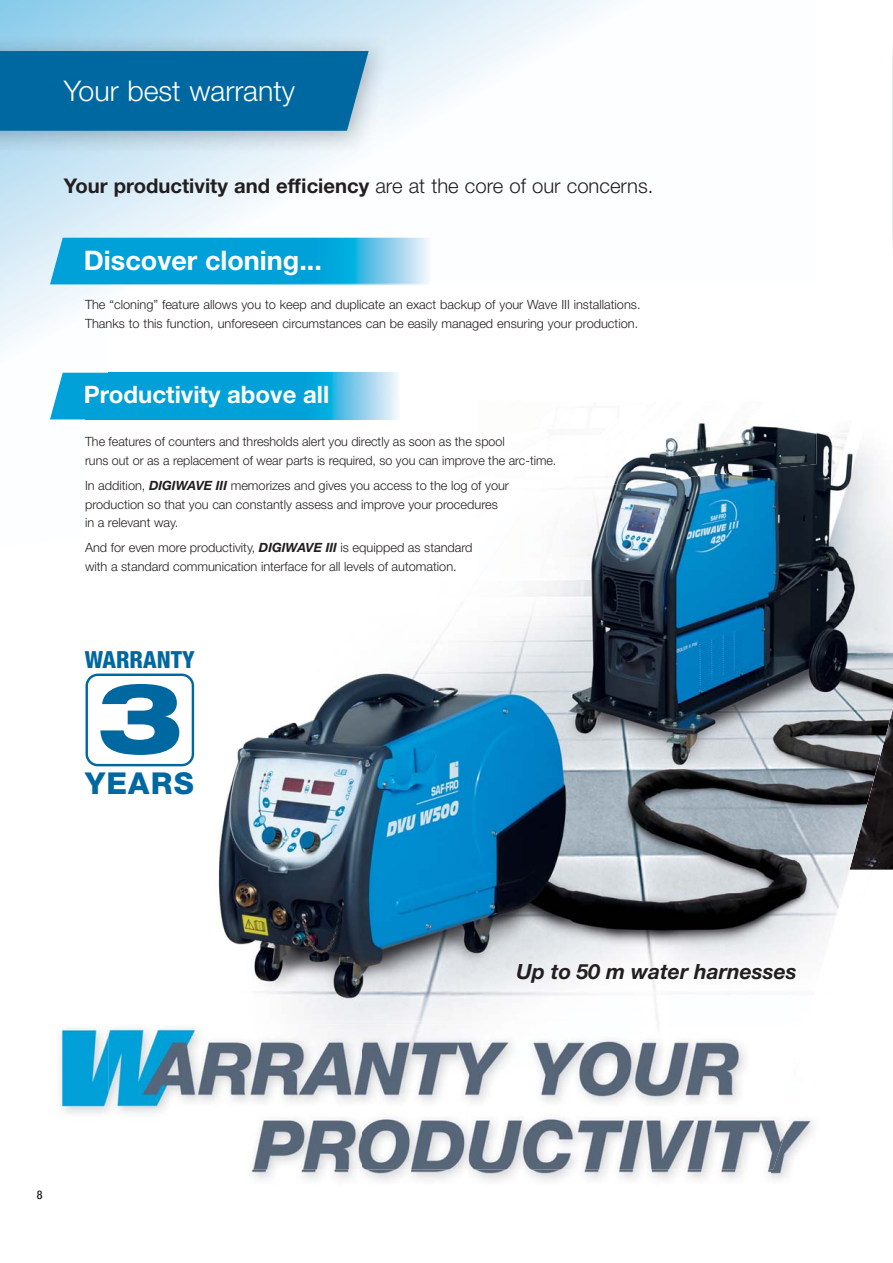
<style>
.page{position:relative;width:893px;height:1263px;background:#fff}
.page>*{position:absolute;margin:0;border:0;box-sizing:border-box;transform-origin:0 0}
.t1{font:800 expanded 97.95px "Helvetica Neue LT Std";color:#0068a0}
.t2{font:800 30.15px "Helvetica Neue LT Std";letter-spacing:.04em;color:#0068a0}
.t3{font:300 28.5px "Helvetica Neue LT Std";color:#fff}
.t4{font:700 27px "Helvetica Neue LT Std";color:#fff}
.t5{font:700 24px "Helvetica Neue LT Std";color:#fff}
.t6{font:800 condensed 23.55px "Helvetica Neue LT Std";color:#0068a0}
.t7{font:italic 700 21px "Helvetica Neue LT Std";color:#231f20}
.t8{font:700 20.25px "Helvetica Neue LT Std";color:#231f20}
.t9{font:300 12.75px/18.8px "Helvetica Neue LT Std";color:#231f20}
.t10{font:500 condensed 12px "Helvetica Neue LT Std";color:#231f20}
.s1{font-weight:300}
.s2{font-weight:700;font-style:italic}
</style>
<div class="page">
<img style="left:109px;top:430px;width:784px;height:591px">
<svg style="left:0;top:0;width:816px;height:549px"></svg>
<img style="left:109px;top:283px;width:353px;height:105px">
<img style="left:462px;top:283px;width:203px;height:158px">
<img style="left:665px;top:283px;width:151px;height:211px">
<img style="left:400px;top:388px;width:63px;height:9px">
<img style="left:523px;top:441px;width:142px;height:53px">
<img style="left:0;top:35px;width:389px;height:118px">
<div style="left:0;top:51px;width:369px;height:80px;background:#0068a0"></div>
<svg style="left:85px;top:538px;width:24px;height:11px"></svg>
<img style="left:109px;top:510px;width:414px;height:89px">
<img style="left:85px;top:419px;width:24px;height:119px">
<img style="left:109px;top:419px;width:259px;height:116px">
<img style="left:368px;top:397px;width:155px;height:113px">
<img style="left:50px;top:373px;width:350px;height:46px">
<img style="left:50px;top:238px;width:381px;height:46px">
<img style="left:109px;top:284px;width:322px;height:1px">
<img style="left:312px;top:1021px;width:347px;height:3px">
<img style="left:58px;top:1026px;width:51px;height:89px">
<img style="left:770px;top:1169px;width:19px;height:10px">
<img style="left:250px;top:1169px;width:520px;height:12px">
<img style="left:109px;top:1024px;width:706px;height:145px">
<img style="left:849px;top:707px;width:44px;height:163px">
<svg style="left:892px;top:51px;width:1px;height:185px"></svg>
<div style="left:87px;top:675px;width:106px;height:90px;background:#fff;border-radius:11px"></div>
<div style="left:86px;top:673px;width:108px;height:93px;border:2px solid #0068a0;border-radius:11px"></div>
<h3 class="t3" style="left:64px;top:81px;width:233px">Your best warranty</h3>
<h3 class="t8" style="left:64px;top:179px;width:591px">Your productivity and efficiency <span class="s1">are at the core of our concerns.</span></h3>
<h3 class="t4" style="left:84px;top:251px;width:239px">Discover cloning...</h3>
<p class="t9" style="left:85px;top:296px;width:557px">The “cloning” feature allows you to keep and duplicate an exact backup of your Wave III installations.<br>Thanks to this function, unforeseen circumstances can be easily managed ensuring your production.</p>
<h3 class="t5" style="left:84px;top:386px;width:247px">Productivity above all</h3>
<p class="t9" style="left:85px;top:434px;width:473px">The features of counters and thresholds alert you directly as soon as the spool<br>runs out or as a replacement of wear parts is required, so you can improve the arc-time.</p>
<p class="t9" style="left:85px;top:477px;width:425px">In addition, <span class="s2">DIGIWAVE III</span> memorizes and gives you access to the log of your production so that you can constantly assess and improve your procedures in a relevant way.</p>
<p class="t9" style="left:85px;top:540px;width:389px">And for even more productivity, <span class="s2">DIGIWAVE III</span> is equipped as standard with a standard communication interface for all levels of automation.</p>
<h3 class="t6" style="left:85px;top:646px;width:111px">WARRANTY</h3>
<h1 class="t1" style="left:96px;top:662px;width:88px">3</h1>
<h2 class="t2" style="left:85px;top:765px;width:110px">YEARS</h2>
<h3 class="t7" style="left:517px;top:964px;width:282px">Up to 50 m water harnesses</h3>
<p class="t10" style="left:37px;top:1191px;width:7px">8</p>
</div>
